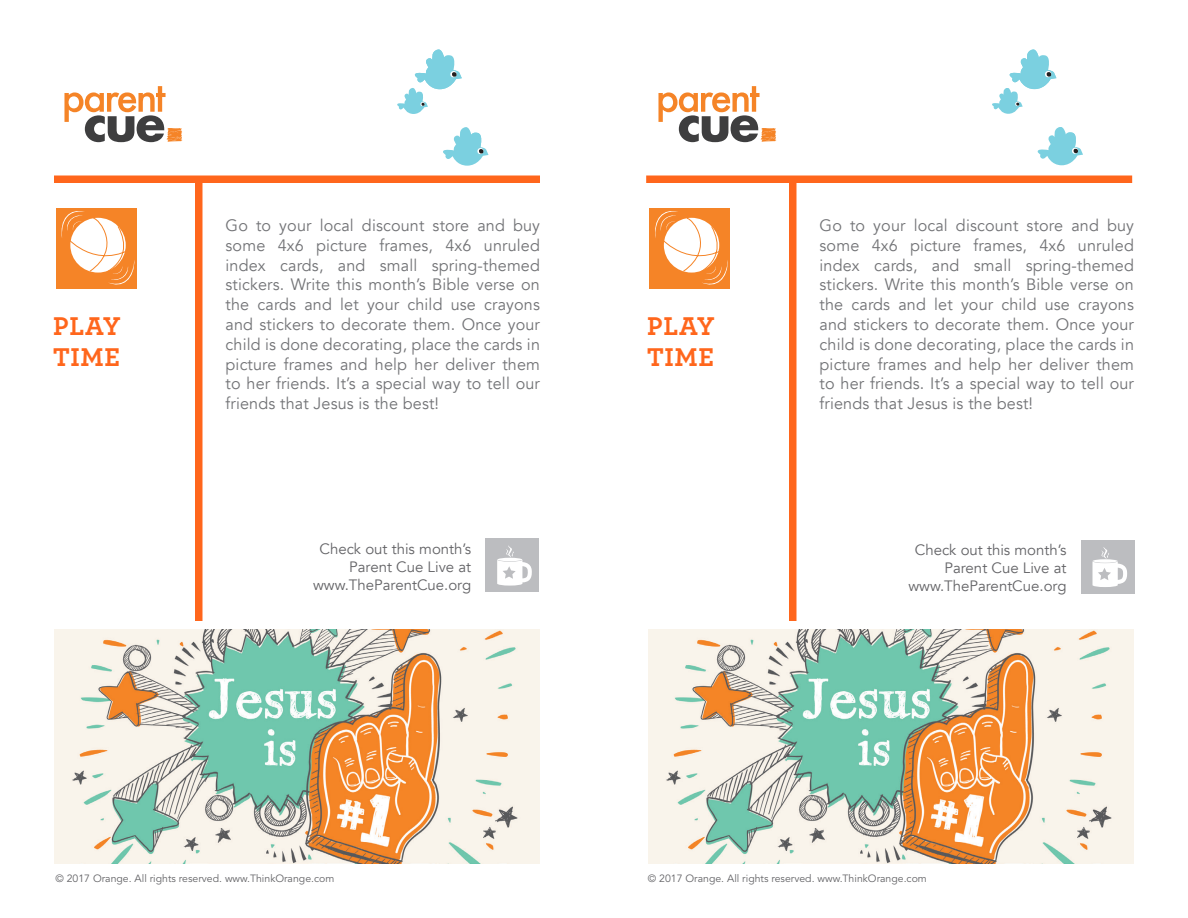
<style>
.page{position:relative;width:1188px;height:918px;background:#fff}
.page>*{position:absolute;margin:0;border:0;box-sizing:border-box;transform-origin:0 0}
.t1{font:700 27px/31.5px "Archer Pro";letter-spacing:.025em;color:#ff661c}
.t2{font:16.5px/19.8px "Avenir";letter-spacing:.01em;color:#727376;text-align:justify}
.t3{font:15px/18px "Avenir";color:#636366;text-align:right}
.t4{font:10.5px "Avenir LT Std";color:#636366}
</style>
<div class="page">
<div style="left:56px;top:208px;width:81px;height:81px;background:#f58427"></div>
<svg style="left:61px;top:211px;width:74px;height:74px"></svg>
<div style="left:650px;top:208px;width:80px;height:81px;background:#f58427"></div>
<svg style="left:655px;top:211px;width:73px;height:74px"></svg>
<div style="left:789px;top:179px;width:7px;height:442px;background:#ff661c"></div>
<div style="left:646px;top:176px;width:486px;height:7px;background:#ff661c"></div>
<svg style="left:658px;top:86px;width:119px;height:56px"></svg>
<div style="left:1081px;top:540px;width:54px;height:54px;background:#bcbdc0"></div>
<svg style="left:1093px;top:547px;width:34px;height:40px"></svg>
<div style="left:195px;top:179px;width:7px;height:442px;background:#ff661c"></div>
<div style="left:54px;top:176px;width:486px;height:7px;background:#ff661c"></div>
<svg style="left:64px;top:86px;width:119px;height:56px"></svg>
<div style="left:485px;top:538px;width:54px;height:54px;background:#bcbdc0"></div>
<svg style="left:497px;top:545px;width:35px;height:41px"></svg>
<svg style="left:1037px;top:127px;width:46px;height:38px"></svg>
<svg style="left:992px;top:50px;width:64px;height:64px"></svg>
<svg style="left:443px;top:127px;width:46px;height:39px"></svg>
<svg style="left:397px;top:50px;width:65px;height:64px"></svg>
<img style="left:648px;top:629px;width:486px;height:235px">
<img style="left:54px;top:629px;width:486px;height:235px">
<h1 class="t1" style="left:53px;top:308px;width:69px">PLAY<br>TIME</h1>
<p class="t2" style="left:226px;top:216px;width:316px">Go to your local discount store and buy some 4x6 picture frames, 4x6 unruled index cards, and small spring-themed stickers. Write this month’s Bible verse on the cards and let your child use crayons and stickers to decorate them. Once your child is done decorating, place the cards in picture frames and help her deliver them to her friends. It’s a special way to tell our friends that Jesus is the best!</p>
<p class="t3" style="left:313px;top:540px;width:160px">Check out this month’s<br>Parent Cue Live at www.TheParentCue.org</p>
<h1 class="t1" style="left:647px;top:308px;width:69px">PLAY<br>TIME</h1>
<p class="t2" style="left:820px;top:216px;width:316px">Go to your local discount store and buy some 4x6 picture frames, 4x6 unruled index cards, and small spring-themed stickers. Write this month’s Bible verse on the cards and let your child use crayons and stickers to decorate them. Once your child is done decorating, place the cards in picture frames and help her deliver them to her friends. It’s a special way to tell our friends that Jesus is the best!</p>
<p class="t3" style="left:908px;top:541px;width:160px">Check out this month’s<br>Parent Cue Live at www.TheParentCue.org</p>
<p class="t4" style="left:55px;top:872px;width:280px">© 2017 Orange. All rights reserved. www.ThinkOrange.com</p>
<p class="t4" style="left:648px;top:872px;width:280px">© 2017 Orange. All rights reserved. www.ThinkOrange.com</p>
</div>
